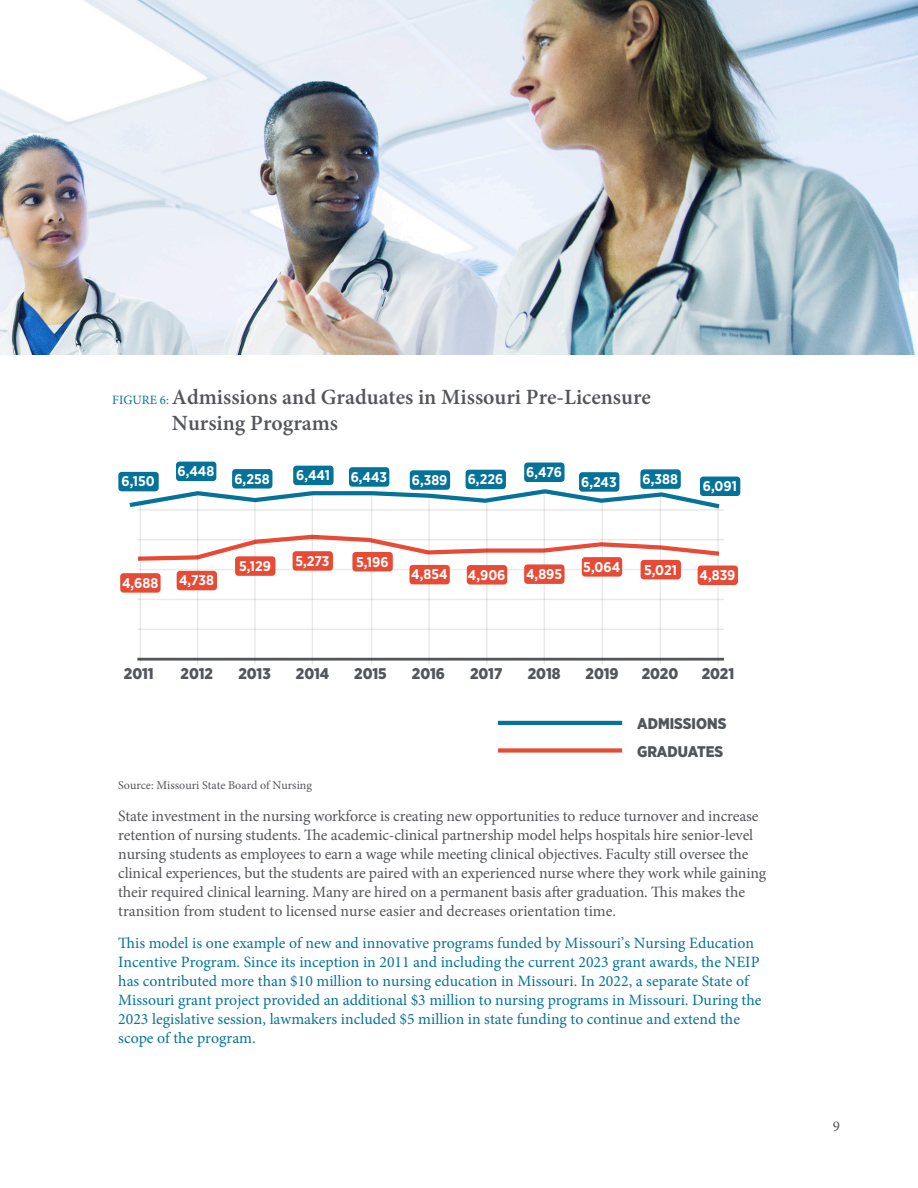
<style>
.page{position:relative;width:918px;height:1188px;background:#fff}
.page>*{position:absolute;margin:0;border:0;box-sizing:border-box;transform-origin:0 0}
.body_text-sans_serif{font:600 21.75px/26.1px "Minion Pro";color:#54555a}
.body_text-sans_serif-2{font:15.75px/18.9px "Minion Pro";letter-spacing:-.01em;color:#54555a}
.body_text-sans_serif-3{font:15.75px/18.9px "Minion Pro";color:#057399}
.t1{font:900 15.45px "Gotham Narrow";color:#52555b}
.t2{font:15px "Minion Pro";color:#54555a}
.t3{font:700 14.1px "Gotham Narrow";color:#fff}
.body_text-sans_serif-4{font:12px "Minion Pro";color:#54555a}
.s1{font-weight:400;font-size:12.75px;color:#057399}
</style>
<div class="page">
<img style="left:0;top:0;width:918px;height:354px">
<hr style="left:137px;top:658px;width:587px;height:3px;background:#54565a">
<hr style="left:137px;top:629px;width:587px;height:1px;background:#e9e9e9">
<hr style="left:137px;top:599px;width:587px;height:1px;background:#e9e9e9">
<hr style="left:137px;top:569px;width:587px;height:1px;background:#e9e9e9">
<hr style="left:498px;top:721px;width:124px;height:4px;background:#057399">
<div style="left:498px;top:748px;width:124px;height:5px;background:#e74b36"></div>
<svg style="left:137px;top:533px;width:587px;height:30px"></svg>
<hr style="left:140px;top:504px;width:1px;height:161px;background:#e9e9e9">
<hr style="left:197px;top:494px;width:1px;height:171px;background:#e9e9e9">
<hr style="left:254px;top:501px;width:2px;height:164px;background:#e9e9e9">
<hr style="left:312px;top:494px;width:1px;height:171px;background:#e9e9e9">
<hr style="left:371px;top:493px;width:1px;height:172px;background:#e9e9e9">
<hr style="left:428px;top:497px;width:2px;height:168px;background:#e9e9e9">
<hr style="left:486px;top:501px;width:2px;height:164px;background:#e9e9e9">
<hr style="left:544px;top:493px;width:1px;height:172px;background:#e9e9e9">
<hr style="left:602px;top:501px;width:1px;height:164px;background:#e9e9e9">
<hr style="left:660px;top:496px;width:1px;height:169px;background:#e9e9e9">
<hr style="left:717px;top:504px;width:2px;height:161px;background:#e9e9e9">
<svg style="left:125px;top:487px;width:599px;height:24px"></svg>
<div style="left:118px;top:472px;width:41px;height:19px;background:#057399;border-radius:3px"></div>
<div style="left:120px;top:573px;width:41px;height:20px;background:#e74b36;border-radius:3px"></div>
<div style="left:177px;top:571px;width:40px;height:19px;background:#e74b36;border-radius:3px"></div>
<div style="left:235px;top:556px;width:40px;height:20px;background:#e74b36;border-radius:3px"></div>
<div style="left:293px;top:551px;width:40px;height:20px;background:#e74b36;border-radius:3px"></div>
<div style="left:352px;top:552px;width:41px;height:19px;background:#e74b36;border-radius:3px"></div>
<div style="left:409px;top:565px;width:41px;height:19px;background:#e74b36;border-radius:3px"></div>
<div style="left:467px;top:565px;width:40px;height:20px;background:#e74b36;border-radius:3px"></div>
<div style="left:524px;top:564px;width:41px;height:20px;background:#e74b36;border-radius:3px"></div>
<div style="left:582px;top:557px;width:40px;height:20px;background:#e74b36;border-radius:3px"></div>
<div style="left:641px;top:560px;width:40px;height:19px;background:#e74b36;border-radius:3px"></div>
<div style="left:698px;top:566px;width:40px;height:19px;background:#e74b36;border-radius:3px"></div>
<div style="left:176px;top:462px;width:40px;height:19px;background:#057399;border-radius:3px"></div>
<div style="left:232px;top:469px;width:40px;height:20px;background:#057399;border-radius:3px"></div>
<div style="left:293px;top:466px;width:41px;height:19px;background:#057399;border-radius:3px"></div>
<div style="left:349px;top:467px;width:40px;height:20px;background:#057399;border-radius:3px"></div>
<div style="left:410px;top:470px;width:40px;height:20px;background:#057399;border-radius:3px"></div>
<div style="left:466px;top:470px;width:40px;height:19px;background:#057399;border-radius:3px"></div>
<div style="left:524px;top:463px;width:41px;height:19px;background:#057399;border-radius:3px"></div>
<div style="left:579px;top:472px;width:40px;height:20px;background:#057399;border-radius:3px"></div>
<div style="left:640px;top:469px;width:41px;height:20px;background:#057399;border-radius:3px"></div>
<div style="left:700px;top:477px;width:40px;height:19px;background:#057399;border-radius:3px"></div>
<p class="body_text-sans_serif" style="left:172px;top:384px;width:481px;text-indent:-60px"><span class="s1">FIGURE 6:</span> Admissions and Graduates in Missouri Pre-Licensure<br>Nursing Programs</p>
<p class="t3" style="left:122px;top:472px;width:35px">6,150</p>
<p class="t3" style="left:178px;top:462px;width:38px">6,448</p>
<p class="t3" style="left:234px;top:470px;width:37px">6,258</p>
<p class="t3" style="left:296px;top:466px;width:35px">6,441</p>
<p class="t3" style="left:351px;top:468px;width:38px">6,443</p>
<p class="t3" style="left:412px;top:471px;width:37px">6,389</p>
<p class="t3" style="left:468px;top:470px;width:37px">6,226</p>
<p class="t3" style="left:526px;top:463px;width:37px">6,476</p>
<p class="t3" style="left:581px;top:473px;width:37px">6,243</p>
<p class="t3" style="left:643px;top:470px;width:37px">6,388</p>
<p class="t3" style="left:703px;top:477px;width:36px">6,091</p>
<p class="t3" style="left:122px;top:574px;width:38px">4,688</p>
<p class="t3" style="left:179px;top:571px;width:36px">4,738</p>
<p class="t3" style="left:239px;top:557px;width:33px">5,129</p>
<p class="t3" style="left:295px;top:552px;width:36px">5,273</p>
<p class="t3" style="left:356px;top:553px;width:34px">5,196</p>
<p class="t3" style="left:411px;top:565px;width:38px">4,854</p>
<p class="t3" style="left:468px;top:566px;width:39px">4,906</p>
<p class="t3" style="left:526px;top:565px;width:37px">4,895</p>
<p class="t3" style="left:583px;top:558px;width:38px">5,064</p>
<p class="t3" style="left:644px;top:560px;width:34px">5,021</p>
<p class="t3" style="left:700px;top:566px;width:37px">4,839</p>
<p class="t1" style="left:124px;top:663px;width:31px">2011</p>
<p class="t1" style="left:181px;top:663px;width:34px">2012</p>
<p class="t1" style="left:239px;top:663px;width:34px">2013</p>
<p class="t1" style="left:296px;top:663px;width:35px">2014</p>
<p class="t1" style="left:354px;top:663px;width:34px">2015</p>
<p class="t1" style="left:412px;top:663px;width:35px">2016</p>
<p class="t1" style="left:470px;top:663px;width:34px">2017</p>
<p class="t1" style="left:528px;top:663px;width:34px">2018</p>
<p class="t1" style="left:586px;top:663px;width:35px">2019</p>
<p class="t1" style="left:642px;top:663px;width:38px">2020</p>
<p class="t1" style="left:702px;top:663px;width:34px">2021</p>
<p class="t1" style="left:637px;top:713px;width:91px">ADMISSIONS</p>
<p class="t1" style="left:637px;top:741px;width:88px">GRADUATES</p>
<p class="body_text-sans_serif-4" style="left:118px;top:777px;width:195px">Source: Missouri State Board of Nursing</p>
<p class="body_text-sans_serif-2" style="left:118px;top:807px;width:650px">State investment in the nursing workforce is creating new opportunities to reduce turnover and increase retention of nursing students. The academic-clinical partnership model helps hospitals hire senior-level nursing students as employees to earn a wage while meeting clinical objectives. Faculty still oversee the clinical experiences, but the students are paired with an experienced nurse where they work while gaining their required clinical learning. Many are hired on a permanent basis after graduation. This makes the transition from student to licensed nurse easier and decreases orientation time.</p>
<p class="body_text-sans_serif-3" style="left:118px;top:934px;width:645px">This model is one example of new and innovative programs funded by Missouri’s Nursing Education Incentive Program. Since its inception in 2011 and including the current 2023 grant awards, the NEIP has contributed more than $10 million to nursing education in Missouri. In 2022, a separate State of Missouri grant project provided an additional $3 million to nursing programs in Missouri. During the 2023 legislative session, lawmakers included $5 million in state funding to continue and extend the scope of the program.</p>
<p class="t2" style="left:833px;top:1117px;width:9px">9</p>
</div>
